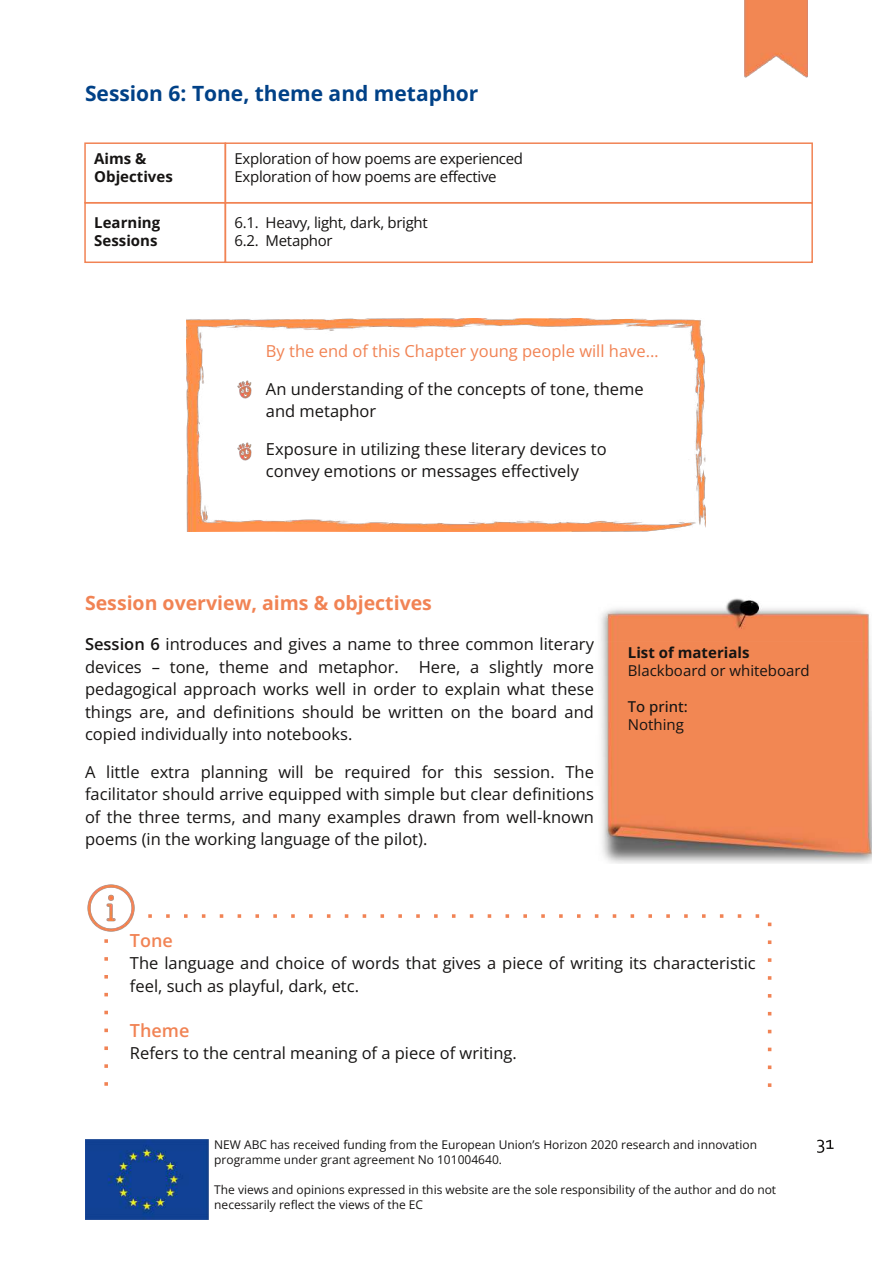
<style>
.page{position:relative;width:893px;height:1263px;background:#fff}
.page>*{position:absolute;margin:0;border:0;box-sizing:border-box;transform-origin:0 0}
.t1{font:700 21px "Open Sans";color:#004187}
.t2{font:700 19.5px "Open Sans";color:#f18354}
.t3{font:600 18px "Open Sans";color:#f18354}
.t4{font:16.5px/22.5px "Open Sans";color:#161413}
.t5{font:16.5px "Open Sans";color:#f18354}
.t6{font:15px/18px "Open Sans";letter-spacing:-.02em;color:#161413}
.t7{font:700 15px/18px "Open Sans";color:#161413}
.t8{font:15px "Open Sans";color:#161413}
.t9{font:500 15px "Open Sans";color:#161413}
.t10{font:12px/15px "Open Sans";color:#161413}
.s1{font-weight:600}
</style>
<div class="page">
<img style="left:85px;top:1140px;width:124px;height:80px">
<svg style="left:817px;top:1140px;width:16px;height:13px"></svg>
<img style="left:187px;top:319px;width:519px;height:213px">
<img style="left:236px;top:381px;width:16px;height:19px">
<img style="left:236px;top:442px;width:16px;height:19px">
<div style="left:84px;top:142px;width:142px;height:61px;border:2px solid #f18354"></div>
<div style="left:225px;top:142px;width:588px;height:61px;border:2px solid #f18354"></div>
<div style="left:84px;top:202px;width:142px;height:61px;border:2px solid #f18354"></div>
<div style="left:225px;top:202px;width:588px;height:61px;border:2px solid #f18354"></div>
<img style="left:601px;top:598px;width:271px;height:265px">
<img style="left:744px;top:0;width:64px;height:78px">
<div style="left:104px;top:914px;width:667px;height:192px;border:4px dashed #f18354;border-radius:6px"></div>
<img style="left:87px;top:884px;width:49px;height:50px">
<div style="left:85px;top:1093px;width:723px;height:28px;background:#fff"></div>
<p class="t1" style="left:85px;top:79px;width:395px">Session 6: Tone, theme and metaphor</p>
<p class="t7" style="left:94px;top:149px;width:80px">Aims &amp;<br>Objectives</p>
<p class="t6" style="left:235px;top:149px;width:290px">Exploration of how poems are experienced<br>Exploration of how poems are effective</p>
<p class="t7" style="left:94px;top:213px;width:67px">Learning<br>Sessions</p>
<p class="t6" style="left:235px;top:213px;width:195px">6.1. Heavy, light, dark, bright<br>6.2. Metaphor</p>
<p class="t5" style="left:266px;top:340px;width:394px">By the end of this Chapter young people will have…</p>
<p class="t4" style="left:266px;top:377px;width:379px">An understanding of the concepts of tone, theme and metaphor</p>
<p class="t4" style="left:266px;top:437px;width:342px">Exposure in utilizing these literary devices to convey emotions or messages effectively</p>
<p class="t2" style="left:85px;top:589px;width:348px">Session overview, aims &amp; objectives</p>
<p class="t4" style="left:85px;top:633px;width:510px;text-align:justify"><span class="s1">Session 6</span> introduces and gives a name to three common literary devices – tone, theme and metaphor. Here, a slightly more pedagogical approach works well in order to explain what these things are, and definitions should be written on the board and copied individually into notebooks.</p>
<p class="t4" style="left:85px;top:760px;width:510px;text-align:justify">A little extra planning will be required for this session. The facilitator should arrive equipped with simple but clear definitions of the three terms, and many examples drawn from well-known poems (in the working language of the pilot).</p>
<p class="t7" style="left:628px;top:643px;width:123px">List of materials</p>
<p class="t8" style="left:628px;top:660px;width:183px">Blackboard or whiteboard</p>
<p class="t9" style="left:628px;top:696px;width:61px">To print:</p>
<p class="t8" style="left:628px;top:714px;width:57px">Nothing</p>
<p class="t3" style="left:130px;top:927px;width:44px">Tone</p>
<p class="t4" style="left:130px;top:951px;width:627px">The language and choice of words that gives a piece of writing its characteristic feel, such as playful, dark, etc.</p>
<p class="t3" style="left:130px;top:1017px;width:61px">Theme</p>
<p class="t4" style="left:130px;top:1041px;width:388px">Refers to the central meaning of a piece of writing.</p>
<p class="t10" style="left:214px;top:1137px;width:544px">NEW ABC has received funding from the European Union’s Horizon 2020 research and innovation programme under grant agreement No 101004640.</p>
<p class="t10" style="left:214px;top:1182px;width:563px">The views and opinions expressed in this website are the sole responsibility of the author and do not necessarily reflect the views of the EC</p>
</div>
